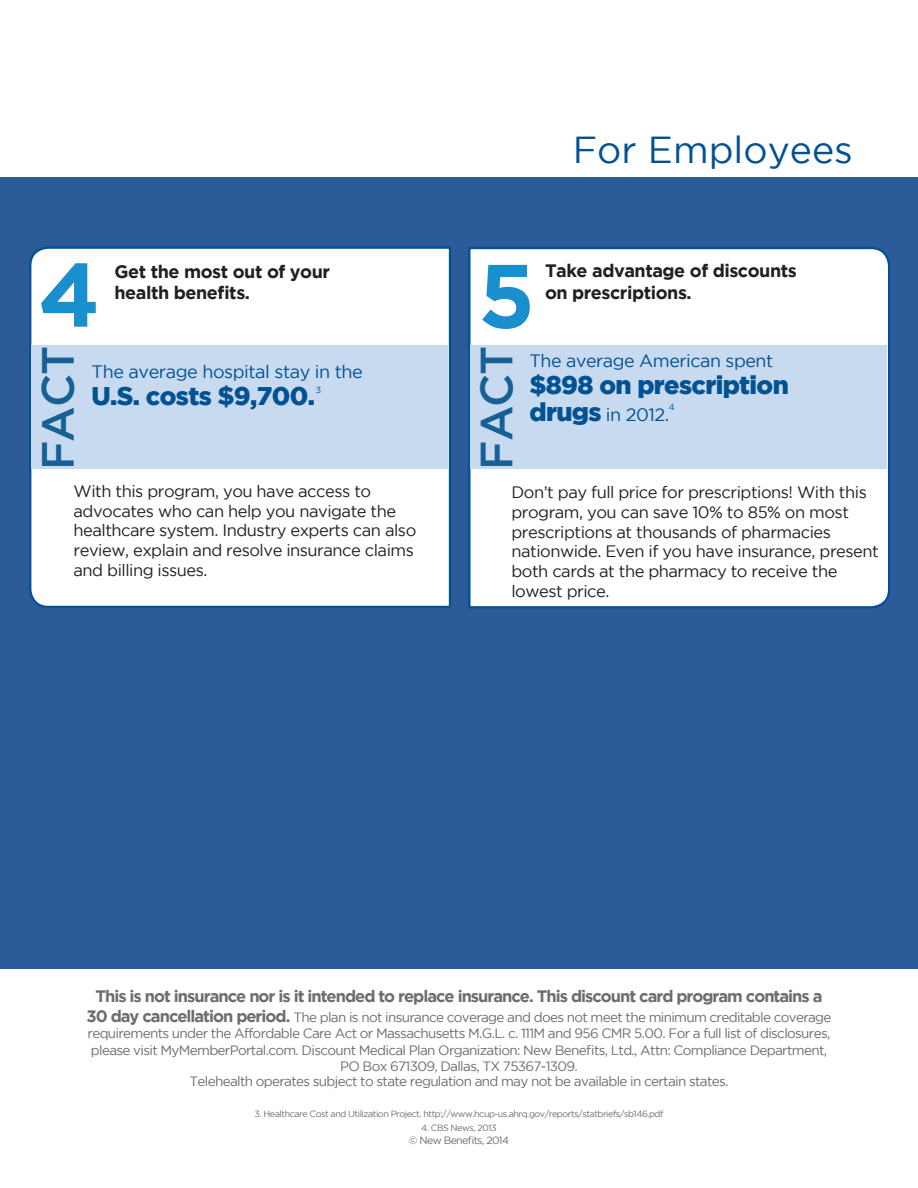
<style>
.page{position:relative;width:918px;height:1188px;background:#fff}
.page>*{position:absolute;margin:0;border:0;box-sizing:border-box;transform-origin:0 0}
.t1{font:700 90px "Gotham";color:#198fcd}
.t2{font:500 45px "Gotham";letter-spacing:-.025em;color:#166095}
.t3{font:37.5px "Gotham";color:#025191}
.t4{font:900 25.5px "Gotham";letter-spacing:-.025em;color:#025191}
.t5{font:700 18px/21.6px "Gotham";letter-spacing:-.025em;color:#231f20}
.t6{font:18px "Gotham";letter-spacing:-.025em;color:#025191}
.t7{font:17.85px "Gotham";letter-spacing:-.025em;color:#025191}
.t8{font:16.5px/19.8px "Gotham";letter-spacing:-.03em;color:#231f20}
.Arial_Headers{font:700 16.5px "Gotham";letter-spacing:-.06em;color:#6c6d70}
.Arial_Headers-2{font:13.5px/15.9px "Gotham";letter-spacing:-.05em;color:#6c6d70;text-align:center}
.Arial_Headers-3{font:10.5px "Gotham";letter-spacing:-.06em;color:#6c6d70}
.Arial_Headers-4{font:9px "Gotham";letter-spacing:-.05em;color:#6c6d70}
.t9{font:8.7px "Gotham";color:#025191}
.s1{font-weight:900;font-size:25.5px}
.s2{font-weight:700;font-size:16.5px}
</style>
<div class="page">
<div style="left:0;top:177px;width:918px;height:791px;background:#2b5c99"></div>
<div style="left:29px;top:246px;width:422px;height:362px;background:#fff"></div>
<div style="left:468px;top:247px;width:422px;height:362px;background:#fff"></div>
<div style="left:31px;top:346px;width:417px;height:123px;background:#c7daf0"></div>
<div style="left:470px;top:345px;width:417px;height:124px;background:#c7daf0"></div>
<p class="t1" style="left:38px;top:243px;width:64px">4</p>
<p class="t5" style="left:115px;top:260px;width:217px">Get the most out of your</p>
<p class="t5" style="left:115px;top:282px;width:137px">health benefits.</p>
<p class="t3" style="left:573px;top:129px;width:282px">For Employees</p>
<p class="t1" style="left:478px;top:244px;width:58px">5</p>
<p class="t5" style="left:545px;top:259px;width:253px">Take advantage of discounts on prescriptions.</p>
<p class="t2" style="left:32px;top:470px;width:126px;rotate:-90deg">FACT</p>
<p class="t2" style="left:471px;top:470px;width:126px;rotate:-90deg">FACT</p>
<p class="t7" style="left:529px;top:350px;width:245px">The average American spent</p>
<p class="t6" style="left:92px;top:362px;width:273px">The average hospital stay in the</p>
<p class="t4" style="left:92px;top:381px;width:225px">U.S. costs $9,700.</p>
<p class="t9" style="left:316px;top:385px;width:7px">3</p>
<p class="t4" style="left:529px;top:370px;width:261px">$898 on prescription</p>
<p class="t6" style="left:529px;top:404px;width:141px"><span class="s1">drugs</span> in 2012.</p>
<p class="t9" style="left:669px;top:402px;width:7px">4</p>
<p class="t8" style="left:74px;top:481px;width:344px">With this program, you have access to advocates who can help you navigate the healthcare system. Industry experts can also review, explain and resolve insurance claims and billing issues.</p>
<p class="t8" style="left:511px;top:482px;width:369px">Don’t pay full price for prescriptions! With this program, you can save 10% to 85% on most prescriptions at thousands of pharmacies nationwide. Even if you have insurance, present both cards at the pharmacy to receive the lowest price.</p>
<p class="Arial_Headers" style="left:95px;top:987px;width:729px">This is not insurance nor is it intended to replace insurance. This discount card program contains a</p>
<p class="Arial_Headers-2" style="left:86px;top:1009px;width:747px"><span class="s2">30 day cancellation period.</span> The plan is not insurance coverage and does not meet the minimum creditable coverage requirements under the Affordable Care Act or Massachusetts M.G.L. c. 111M and 956 CMR 5.00. For a full list of disclosures, please visit MyMemberPortal.com. Discount Medical Plan Organization: New Benefits, Ltd., Attn: Compliance Department, PO Box 671309, Dallas, TX 75367-1309.<br>Telehealth operates subject to state regulation and may not be available in certain states.</p>
<p class="Arial_Headers-4" style="left:255px;top:1109px;width:410px">3. Healthcare Cost and Utilization Project. http://www.hcup-us.ahrq.gov/reports/statbriefs/sb146.pdf</p>
<p class="Arial_Headers-4" style="left:421px;top:1123px;width:77px">4. CBS News, 2013</p>
<p class="Arial_Headers-3" style="left:409px;top:1135px;width:102px">© New Benefits, 2014</p>
</div>
